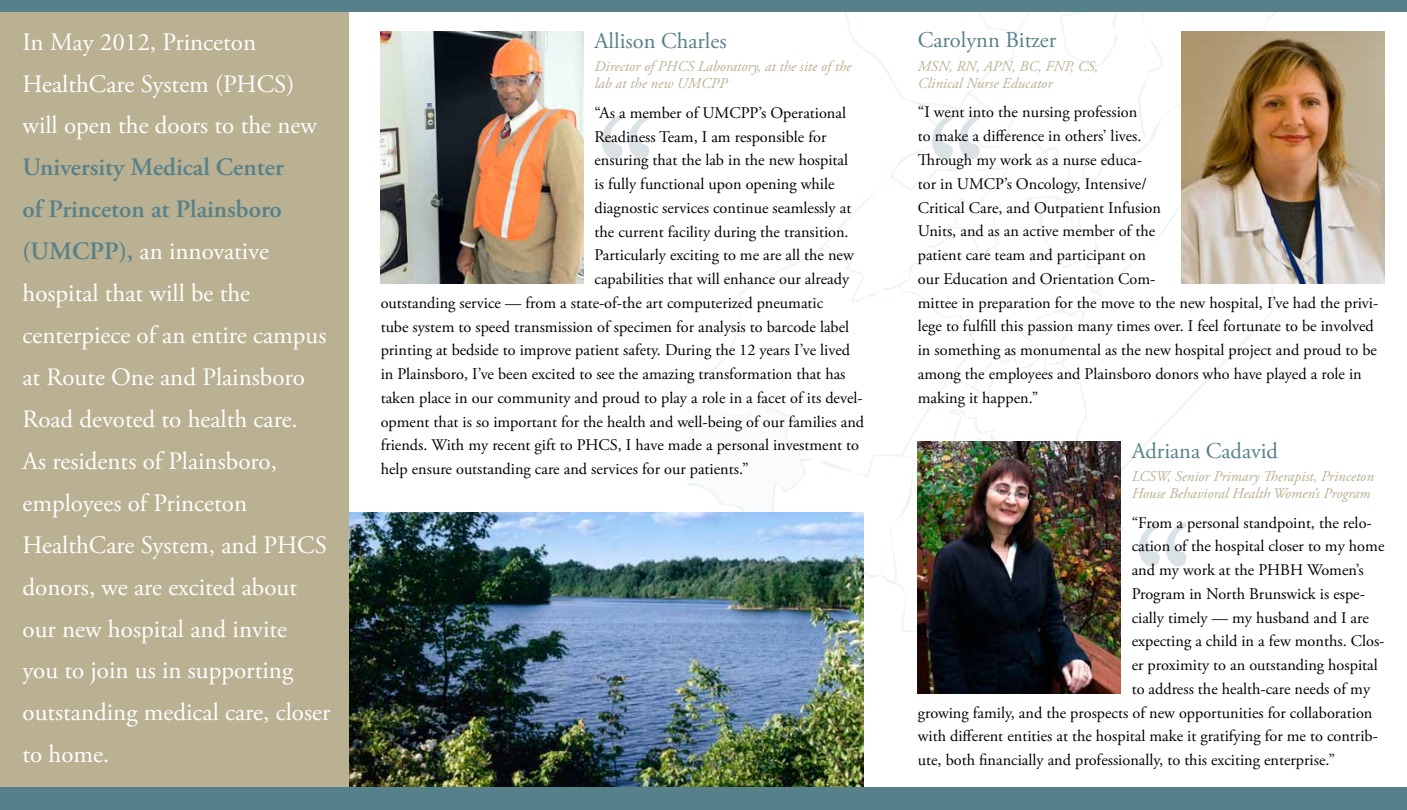
<style>
.page{position:relative;width:1407px;height:810px;background:#fff}
.page>*{position:absolute;margin:0;border:0;box-sizing:border-box;transform-origin:0 0}
.t1{font:600 176.25px "Adobe Garamond Pro";color:#dbe2e6;scale:.8 1}
.t2{font:25px/41.9px "Adobe Garamond Pro";color:#fff}
.t3{font:22.5px "Adobe Garamond Pro";color:#57818a}
.t4{font:16.25px/23.8px "Adobe Garamond Pro";color:#000}
.t5{font:italic 15px/17.5px "Adobe Garamond Pro";color:#bab092}
.s1{font-weight:600;color:#57818a}
</style>
<div class="page">
<svg style="left:687px;top:11px;width:647px;height:625px"></svg>
<img style="left:349px;top:512px;width:514px;height:276px">
<div style="left:0;top:0;width:349px;height:810px;background:#bab092"></div>
<div style="left:0;top:0;width:1406px;height:11px;background:#57818a"></div>
<div style="left:0;top:788px;width:1406px;height:22px;background:#57818a"></div>
<img style="left:917px;top:441px;width:203px;height:252px">
<img style="left:1181px;top:31px;width:203px;height:252px">
<img style="left:380px;top:31px;width:203px;height:252px">
<h2 class="t2" style="left:22px;top:22px;width:296px">In May 2012, Princeton<br>HealthCare System (PHCS) will open the doors to the new</h2>
<p class="t2" style="left:22px;top:147px;width:309px"><span class="s1">University Medical Center<br>of Princeton at Plainsboro (UMCPP),</span> an innovative hospital that will be the centerpiece of an entire campus at Route One and Plainsboro<br>Road devoted to health care.<br>As residents of Plainsboro, employees of Princeton<br>HealthCare System, and PHCS donors, we are excited about our new hospital and invite<br>you to join us in supporting outstanding medical care, closer to home.</p>
<h3 class="t3" style="left:917px;top:27px;width:140px">Carolynn Bitzer</h3>
<p class="t5" style="left:917px;top:58px;width:182px">MSN, RN, APN, BC, FNP, CS,<br>Clinical Nurse Educator</p>
<p class="t4" style="left:917px;top:101px;width:462px">“I went into the nursing profession<br>to make a difference in others’ lives.<br>Through my work as a nurse educa-<br>tor in UMCP’s Oncology, Intensive/<br>Critical Care, and Outpatient Infusion<br>Units, and as an active member of the<br>patient care team and participant on<br>our Education and Orientation Com-<br>mittee in preparation for the move to the new hospital, I’ve had the privi&shy;lege to fulfill this passion many times over. I feel fortunate to be involved in something as monumental as the new hospital project and proud to be among the employees and Plainsboro donors who have played a role in making it happen.”</p>
<h3 class="t3" style="left:594px;top:27px;width:134px">Allison Charles</h3>
<p class="t5" style="left:594px;top:58px;width:258px">Director of PHCS Laboratory, at the site of the lab at the new UMCPP</p>
<p class="t4" style="left:594px;top:101px;width:253px">“As a member of UMCPP’s Operational</p>
<p class="t4" style="left:594px;top:125px;width:233px">Readiness Team, I am responsible for</p>
<p class="t4" style="left:594px;top:149px;width:255px">ensuring that the lab in the new hospital</p>
<p class="t4" style="left:594px;top:173px;width:241px">is fully functional upon opening while</p>
<p class="t4" style="left:594px;top:196px;width:258px">diagnostic services continue seamlessly at</p>
<p class="t4" style="left:594px;top:220px;width:256px">the current facility during the transition.</p>
<p class="t4" style="left:594px;top:244px;width:261px">Particularly exciting to me are all the new</p>
<p class="t4" style="left:594px;top:268px;width:256px">capabilities that will enhance our already</p>
<p class="t4" style="left:380px;top:291px;width:444px">outstanding service — from a state-of-the art computerized pneumatic</p>
<p class="t4" style="left:380px;top:315px;width:470px">tube system to speed transmission of specimen for analysis to barcode label</p>
<p class="t4" style="left:380px;top:339px;width:471px">printing at bedside to improve patient safety. During the 12 years I’ve lived</p>
<p class="t4" style="left:380px;top:363px;width:466px">in Plainsboro, I’ve been excited to see the amazing transformation that has</p>
<p class="t4" style="left:380px;top:386px;width:483px">taken place in our community and proud to play a role in a facet of its devel-</p>
<p class="t4" style="left:380px;top:410px;width:485px">opment that is so important for the health and well-being of our families and</p>
<p class="t4" style="left:380px;top:434px;width:480px">friends. With my recent gift to PHCS, I have made a personal investment to</p>
<p class="t4" style="left:380px;top:458px;width:369px">help ensure outstanding care and services for our patients.”</p>
<h1 class="t1" style="left:594px;top:82px;width:79px">“</h1>
<h1 class="t1" style="left:925px;top:82px;width:79px">“</h1>
<h3 class="t3" style="left:1131px;top:437px;width:148px">Adriana Cadavid</h3>
<p class="t5" style="left:1131px;top:468px;width:244px">LCSW, Senior Primary Therapist, Princeton<br>House Behavioral Health Women’s Program</p>
<p class="t4" style="left:1131px;top:511px;width:241px">“From a personal standpoint, the relo-</p>
<p class="t4" style="left:1131px;top:535px;width:254px">cation of the hospital closer to my home</p>
<p class="t4" style="left:1131px;top:559px;width:233px">and my work at the PHBH Women’s</p>
<p class="t4" style="left:1131px;top:582px;width:235px">Program in North Brunswick is espe-</p>
<p class="t4" style="left:1131px;top:606px;width:239px">cially timely — my husband and I are</p>
<p class="t4" style="left:1131px;top:630px;width:254px">expecting a child in a few months. Clos-</p>
<p class="t4" style="left:1131px;top:654px;width:247px">er proximity to an outstanding hospital</p>
<p class="t4" style="left:1131px;top:677px;width:240px">to address the health-care needs of my</p>
<p class="t4" style="left:917px;top:701px;width:456px">growing family, and the prospects of new opportunities for collaboration</p>
<p class="t4" style="left:917px;top:725px;width:461px">with different entities at the hospital make it gratifying for me to contrib-</p>
<p class="t4" style="left:917px;top:749px;width:419px">ute, both financially and professionally, to this exciting enterprise.”</p>
<h1 class="t1" style="left:1131px;top:489px;width:79px">“</h1>
</div>
